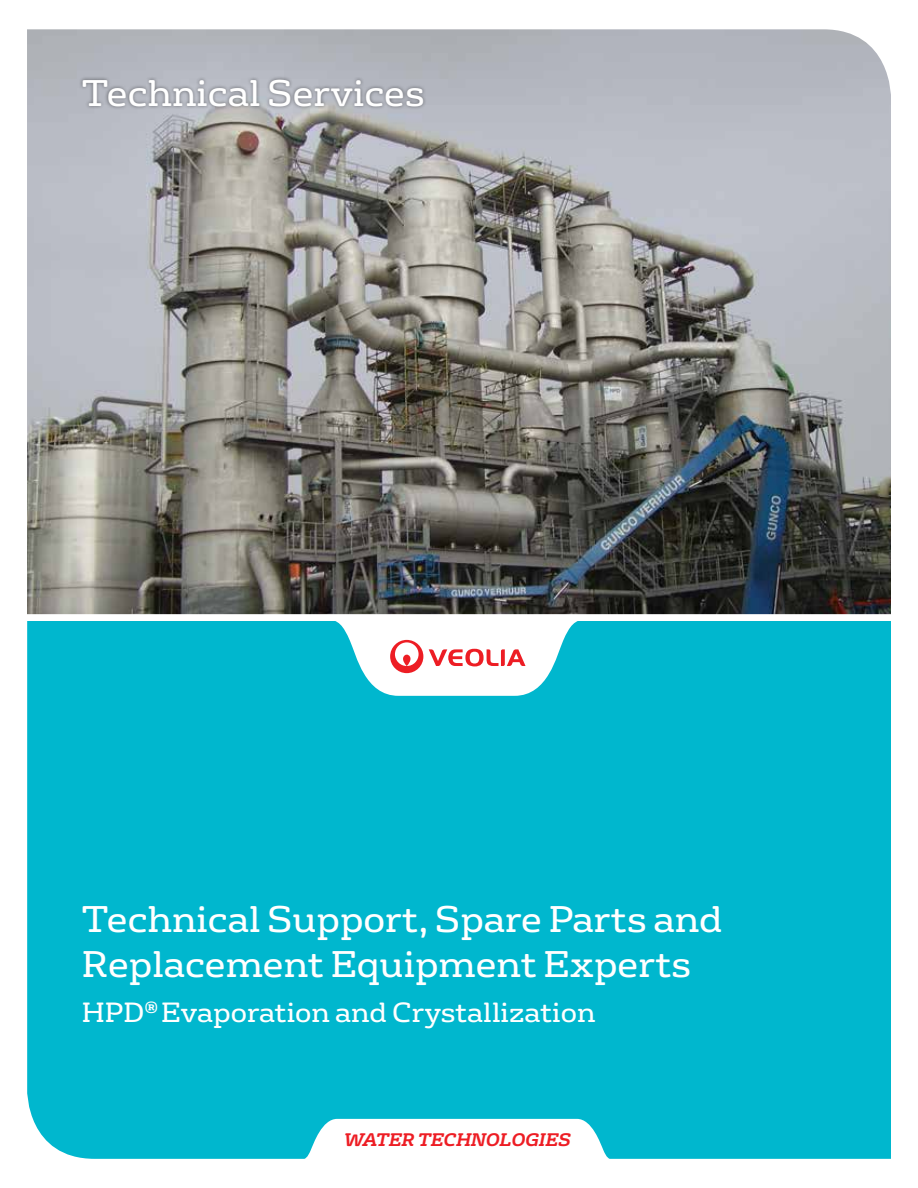
<style>
.page{position:relative;width:918px;height:1188px;background:#fff}
.page>*{position:absolute;margin:0;border:0;box-sizing:border-box;transform-origin:0 0}
.t1{font:36px/45px "FS Rufus";color:#fff}
.t2{font:27px "FS Rufus";color:#fff}
.t3{font:italic 700 17.7px "FS Rufus";letter-spacing:-.01em;color:#ed1d24}
</style>
<div class="page">
<img style="left:27px;top:29px;width:864px;height:585px">
<div style="left:27px;top:621px;width:864px;height:538px;background:#00b7ce"></div>
<div style="left:79px;top:76px;width:348px;height:34px;background:#000;opacity:.45"></div>
<svg style="left:327px;top:621px;width:259px;height:75px"></svg>
<svg style="left:300px;top:1119px;width:314px;height:40px"></svg>
<p class="t1" style="left:82px;top:69px;width:344px">Technical Services</p>
<p class="t1" style="left:82px;top:894px;width:642px">Technical Support, Spare Parts and<br>Replacement Equipment Experts</p>
<p class="t2" style="left:82px;top:990px;width:515px">HPD<sup>®</sup> Evaporation and Crystallization</p>
<p class="t3" style="left:344px;top:1125px;width:228px">WATER TECHNOLOGIES</p>
</div>
